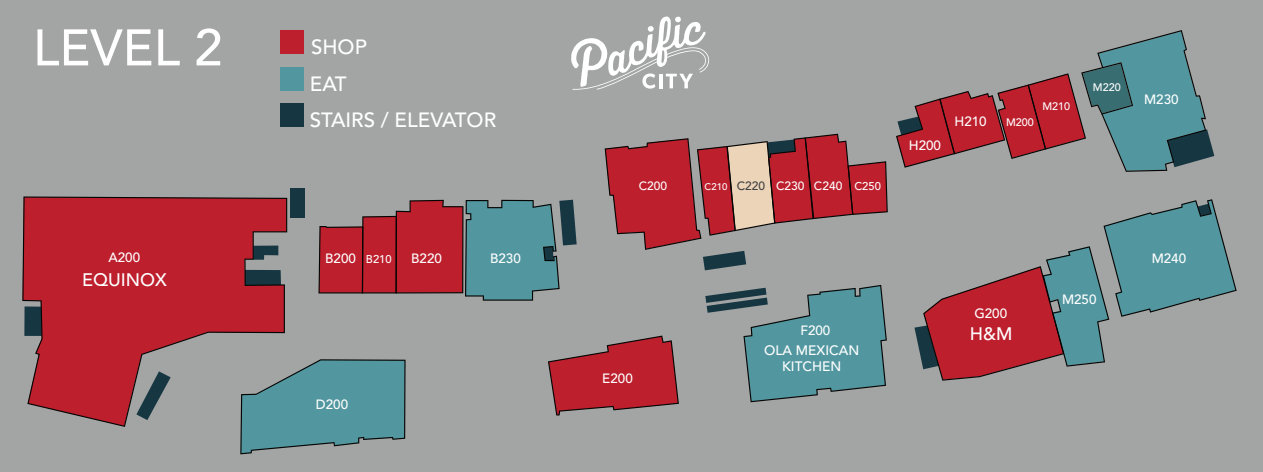
<style>
.page{position:relative;width:1263px;height:472px;background:#fff}
.page>*{position:absolute;margin:0;border:0;box-sizing:border-box;transform-origin:0 0}
.t1{font:500 50.92px "Avenir";color:#fff}
.t2{font:500 20.48px/36.8px "Avenir";color:#fff}
.t3{font:500 18px "Avenir";color:#fff}
.t4{font:500 13.6px/16.3px "Avenir";color:#fff;text-align:center}
.t5{font:500 13.36px "Avenir";color:#fff}
.t6{font:500 11.96px "Avenir";color:#fff}
.t7{font:500 11.96px "Avenir";color:#424142}
.t8{font:500 11.2px "Avenir";color:#fff}
.t9{font:500 10.8px "Avenir";color:#fff}
.t10{font:500 9.6px "Avenir";color:#fff}
.s1{font-size:11.2px}
</style>
<div class="page">
<div style="left:0;top:0;width:1262px;height:472px;background:#a3a4a4"></div>
<svg style="left:22px;top:196px;width:265px;height:231px;fill:#bd1f2d"></svg>
<svg style="left:240px;top:359px;width:165px;height:95px"></svg>
<svg style="left:548px;top:336px;width:131px;height:80px"></svg>
<svg style="left:914px;top:199px;width:322px;height:182px"></svg>
<svg style="left:896px;top:30px;width:318px;height:142px"></svg>
<svg style="left:705px;top:285px;width:181px;height:117px"></svg>
<svg style="left:604px;top:134px;width:283px;height:136px"></svg>
<svg style="left:318px;top:200px;width:258px;height:101px"></svg>
<div style="left:290px;top:188px;width:15px;height:30px;background:#163742"></div>
<div style="left:280px;top:30px;width:24px;height:24px;background:#bd1f2d"></div>
<div style="left:280px;top:67px;width:24px;height:24px;background:#5297a0"></div>
<div style="left:280px;top:103px;width:24px;height:24px;background:#163742"></div>
<svg style="left:571px;top:17px;width:138px;height:73px"></svg>
<h1 class="t1" style="left:33px;top:18px;width:191px">LEVEL 2</h1>
<p class="t5" style="left:108px;top:250px;width:33px">A200</p>
<h3 class="t3" style="left:82px;top:269px;width:86px">EQUINOX</h3>
<h2 class="t2" style="left:310px;top:29px;width:188px">SHOP<br>EAT<br>STAIRS / ELEVATOR</h2>
<p class="t6" style="left:639px;top:179px;width:30px">C200</p>
<p class="t10" style="left:704px;top:181px;width:24px">C210</p>
<p class="t6" style="left:776px;top:179px;width:106px">C230 C240 <span class="s1">C250</span></p>
<p class="t7" style="left:737px;top:179px;width:30px">C220</p>
<p class="t5" style="left:908px;top:137px;width:34px">H200</p>
<p class="t5" style="left:954px;top:113px;width:34px">H210</p>
<p class="t9" style="left:1006px;top:116px;width:29px">M200</p>
<p class="t9" style="left:1042px;top:100px;width:29px">M210</p>
<p class="t9" style="left:1092px;top:81px;width:29px">M220</p>
<p class="t5" style="left:1144px;top:92px;width:36px">M230</p>
<p class="t5" style="left:325px;top:251px;width:32px">B200</p>
<p class="t5" style="left:411px;top:251px;width:32px">B220</p>
<p class="t5" style="left:490px;top:251px;width:32px">B230</p>
<p class="t5" style="left:1151px;top:250px;width:36px">M240</p>
<p class="t8" style="left:366px;top:252px;width:27px">B210</p>
<p class="t5" style="left:316px;top:396px;width:34px">D200</p>
<p class="t5" style="left:602px;top:370px;width:32px">E200</p>
<p class="t5" style="left:800px;top:323px;width:31px">F200</p>
<p class="t4" style="left:764px;top:342px;width:96px">OLA MEXICAN<br>KITCHEN</p>
<p class="t5" style="left:974px;top:306px;width:34px">G200</p>
<h3 class="t3" style="left:969px;top:324px;width:44px">H&amp;M</h3>
<p class="t5" style="left:1062px;top:291px;width:36px">M250</p>
</div>
